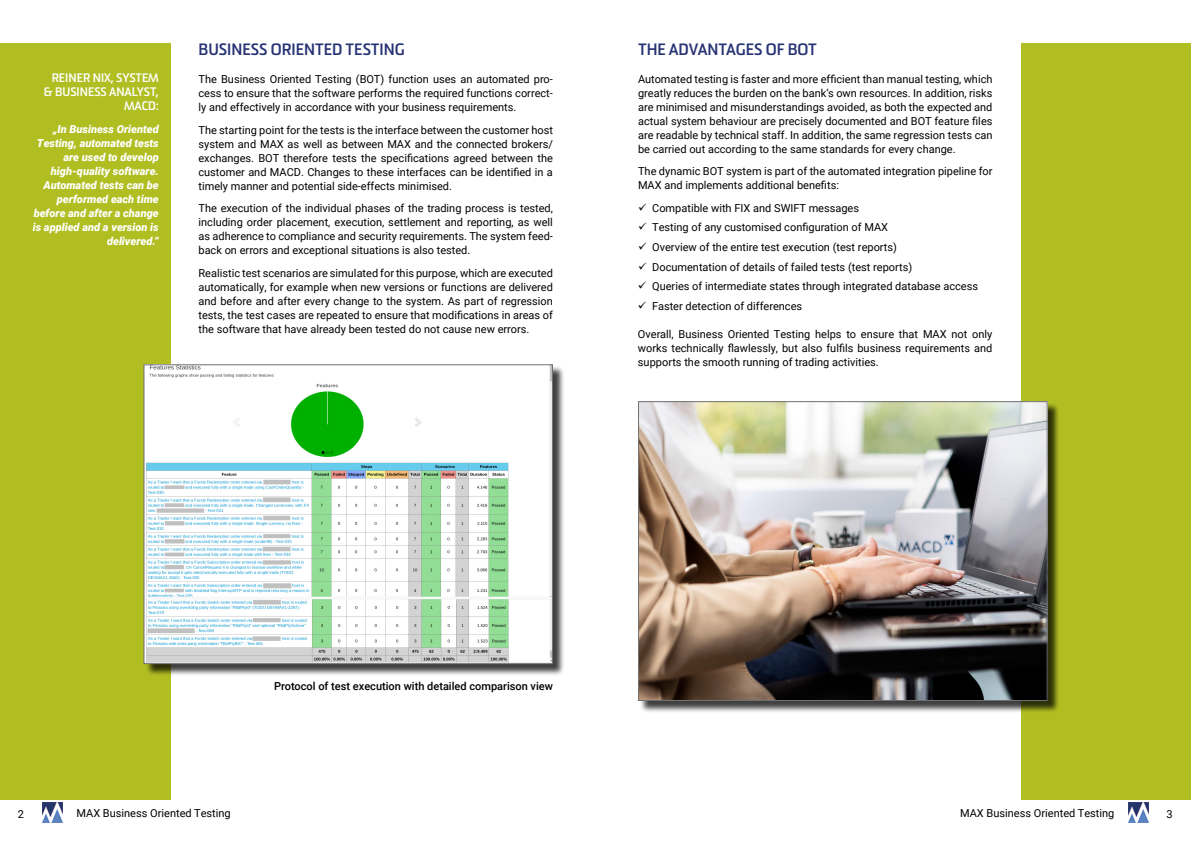
<style>
.page{position:relative;width:1191px;height:842px;background:#fff}
.page>*{position:absolute;margin:0;border:0;box-sizing:border-box;transform-origin:0 0}
.t1{font:700 16px "Sommet";color:#283375}
.t2{font:700 12px/14px "Sommet";color:#fff;text-align:right}
.t3{font:11px/14px "Roboto";color:#000;text-align:justify}
.t4{font:italic 900 11px/14px "Roboto";color:#fff;text-align:right}
.t5{font:500 11px "Roboto";color:#000}
</style>
<div class="page">
<img style="left:43px;top:802px;width:20px;height:20px">
<img style="left:1128px;top:802px;width:20px;height:20px">
<div style="left:0;top:43px;width:170px;height:756px;background:#b1be22"></div>
<div style="left:1021px;top:43px;width:170px;height:756px;background:#b1be22"></div>
<div style="left:145px;top:366px;width:420px;height:311px;background:#000;opacity:.75"></div>
<img style="left:145px;top:366px;width:406px;height:296px">
<div style="left:143px;top:364px;width:410px;height:300px;border:1px solid #706f6f"></div>
<div style="left:639px;top:403px;width:421px;height:310px;background:#000;opacity:.75"></div>
<img style="left:640px;top:403px;width:405px;height:296px">
<div style="left:638px;top:401px;width:409px;height:300px;border:1px solid #706f6f"></div>
<p class="t2" style="left:44px;top:71px;width:117px">REINER NIX, SYSTEM &amp; BUSINESS ANALYST,<br>MACD:</p>
<p class="t4" style="left:33px;top:121px;width:128px">„In Business Oriented<br>Testing, automated tests are used to develop high-quality software.<br>Automated tests can be performed each time before and after a change is applied and a version is delivered.“</p>
<h1 class="t1" style="left:198px;top:40px;width:208px">BUSINESS ORIENTED TESTING</h1>
<p class="t3" style="left:198px;top:72px;width:356px">The Business Oriented Testing (BOT) function uses an automated pro&shy;cess to ensure that the software performs the required functions correct&shy;ly and effectively in accordance with your business requirements.</p>
<p class="t3" style="left:198px;top:122px;width:356px">The starting point for the tests is the interface between the customer host system and MAX as well as between MAX and the connected brokers/ exchanges. BOT therefore tests the specifications agreed between the customer and MACD. Changes to these interfaces can be identified in a timely manner and potential side-effects minimised.</p>
<p class="t3" style="left:198px;top:201px;width:356px">The execution of the individual phases of the trading process is tested, including order placement, execution, settlement and reporting, as well as adherence to compliance and security requirements. The system feed&shy;back on errors and exceptional situations is also tested.</p>
<p class="t3" style="left:198px;top:265px;width:356px">Realistic test scenarios are simulated for this purpose, which are executed automatically, for example when new versions or functions are delivered and before and after every change to the system. As part of regression tests, the test cases are repeated to ensure that modifications in areas of the software that have already been tested do not cause new errors.</p>
<h1 class="t1" style="left:638px;top:39px;width:180px">THE ADVANTAGES OF BOT</h1>
<p class="t3" style="left:638px;top:71px;width:356px">Automated testing is faster and more efficient than manual testing, which greatly reduces the burden on the bank‘s own resources. In addition, risks are minimised and misunderstandings avoided, as both the expected and actual system behaviour are precisely documented and BOT feature files are readable by technical staff. In addition, the same regression tests can be carried out according to the same standards for every change.</p>
<p class="t3" style="left:638px;top:164px;width:356px">The dynamic BOT system is part of the automated integration pipeline for<br>MAX and implements additional benefits:</p>
<p class="t3" style="left:652px;top:198px;width:327px;line-height:19.7px;text-align:left">Compatible with FIX and SWIFT messages<br>Testing of any customised configuration of MAX<br>Overview of the entire test execution (test reports)<br>Documentation of details of failed tests (test reports)<br>Queries of intermediate states through integrated database access Faster detection of differences</p>
<p class="t3" style="left:638px;top:327px;width:356px">Overall, Business Oriented Testing helps to ensure that MAX not only works technically flawlessly, but also fulfils business requirements and supports the smooth running of trading activities.</p>
<p class="t5" style="left:274px;top:678px;width:280px">Protocol of test execution with detailed comparison view</p>
<p class="t3" style="left:18px;top:806px;width:8px">2</p>
<p class="t3" style="left:77px;top:806px;width:156px">MAX Business Oriented Testing</p>
<p class="t3" style="left:960px;top:806px;width:156px">MAX Business Oriented Testing</p>
<p class="t3" style="left:1166px;top:806px;width:8px">3</p>
</div>
